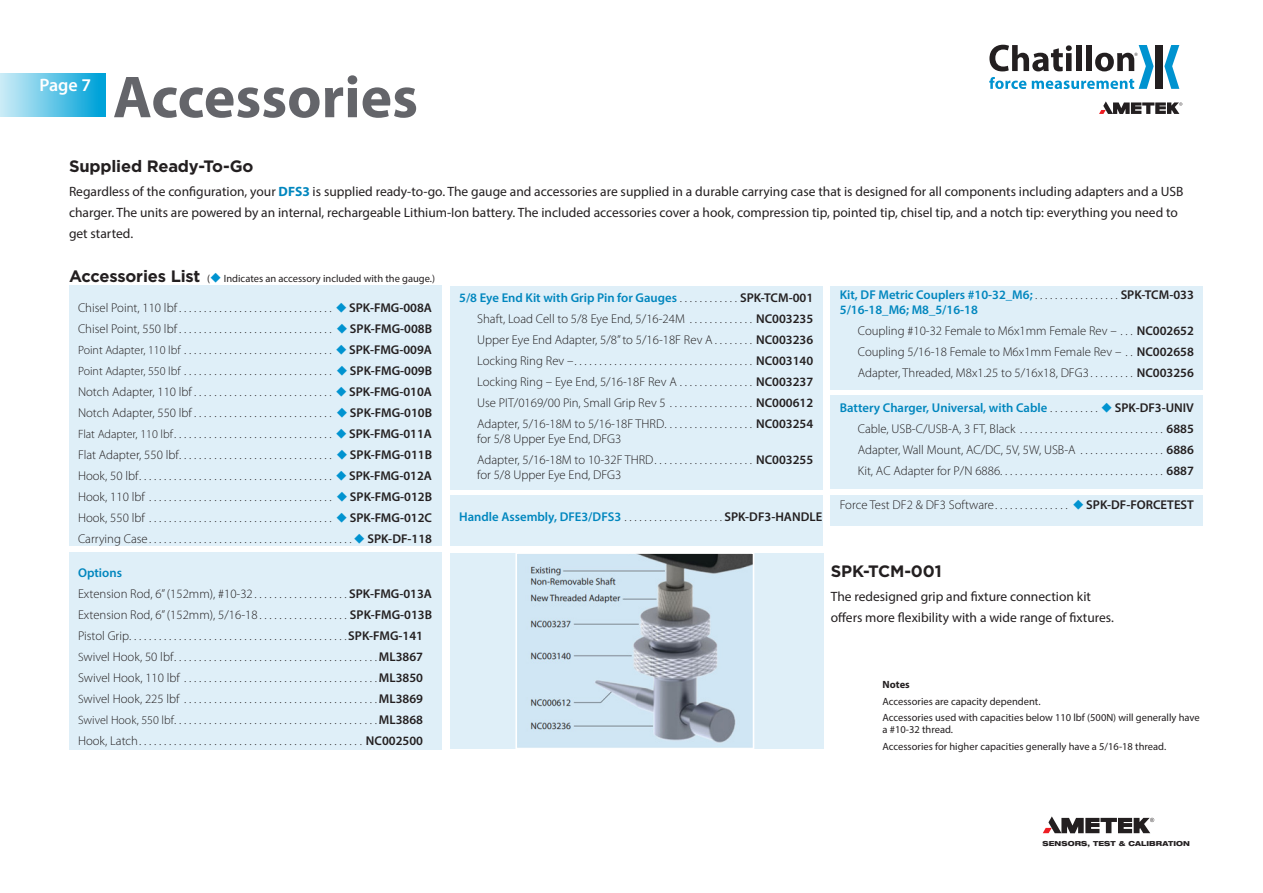
<style>
.page{position:relative;width:1263px;height:893px;background:#fff}
.page>*{position:absolute;margin:0;border:0;box-sizing:border-box;transform-origin:0 0}
.t1{font:700 59.7px "Myriad Pro";color:#64656a}
.t2{font:600 18px "Myriad Pro";color:#fff}
.Body_Copy{font:700 16.5px "Gotham";letter-spacing:-.01em;color:#231f20}
.Body_Copy-2{font:13.5px/21px "Myriad Pro";color:#231f20}
.Specifications{font:300 12.75px/15px "Myriad Pro";color:#231f20}
.Specifications-2{font:600 12.75px/15px "Myriad Pro";color:#0086be}
.Body_Copy-3{font:10.5px/12px "Myriad Pro";color:#231f20}
.Body_Copy-4{font:700 10.5px "Myriad Pro";color:#231f20}
.t3{font:800 expanded 6.9px "Helvetica Neue LT Pro";letter-spacing:.015em;color:#231f20}
.s1{font-weight:700;color:#0086be}
.s2{font-family:"Gotham";font-weight:700;font-size:16.5px}
.s3{color:#0093d0}
.s4{font-weight:600}
.s5{font-size:12px}
.s6{font-weight:300;color:#231f20}
.s7{color:#231f20}
</style>
<div class="page">
<div style="left:831px;top:495px;width:372px;height:31px;background:#dfeff8"></div>
<div style="left:450px;top:286px;width:372px;height:203px;background:#dfeff8"></div>
<div style="left:450px;top:495px;width:372px;height:51px;background:#dfeff8"></div>
<div style="left:69px;top:286px;width:372px;height:260px;background:#dfeff8"></div>
<div style="left:69px;top:553px;width:372px;height:197px;background:#dfeff8"></div>
<div style="left:831px;top:286px;width:372px;height:104px;background:#dfeff8"></div>
<div style="left:831px;top:396px;width:372px;height:93px;background:#dfeff8"></div>
<svg style="left:1043px;top:816px;width:111px;height:17px"></svg>
<svg style="left:1099px;top:101px;width:83px;height:13px"></svg>
<div style="left:1155px;top:45px;width:8px;height:44px;background:#231f20"></div>
<svg style="left:1164px;top:45px;width:15px;height:44px"></svg>
<svg style="left:989px;top:45px;width:164px;height:44px"></svg>
<div style="left:0;top:73px;width:105px;height:44px;background:linear-gradient(to right,#cfedf7,#00a0d7)"></div>
<div style="left:450px;top:553px;width:374px;height:195px;background:#dfeff8"></div>
<img style="left:518px;top:555px;width:233px;height:192px">
<div style="left:515px;top:552px;width:239px;height:198px;border:2px solid #fff"></div>
<p class="t2" style="left:39px;top:74px;width:53px">Page 7</p>
<p class="t1" style="left:113px;top:58px;width:306px">Accessories</p>
<p class="Body_Copy" style="left:69px;top:156px;width:186px">Supplied Ready-To-Go</p>
<p class="Body_Copy-2" style="left:69px;top:181px;width:1116px">Regardless of the configuration, your <span class="s1">DFS3</span> is supplied ready-to-go. The gauge and accessories are supplied in a durable carrying case that is designed for all components including adapters and a USB charger. The units are powered by an internal, rechargeable Lithium-Ion battery. The included accessories cover a hook, compression tip, pointed tip, chisel tip, and a notch tip: everything you need to get started.</p>
<p class="Body_Copy-3" style="left:69px;top:272px;width:368px"><span class="s2">Accessories List</span> (<span class="s3">◆</span> Indicates an accessory included with the gauge.)</p>
<p class="Specifications" style="left:78px;top:300px;width:356px">Chisel Point, 110 lbf . . . . . . . . . . . . . . . . . . . . . . . . . . . . . . . <span class="s3">◆</span> <span class="s4">SPK-FMG-008A</span></p>
<p class="Specifications" style="left:78px;top:321px;width:356px">Chisel Point, 550 lbf . . . . . . . . . . . . . . . . . . . . . . . . . . . . . . . <span class="s3">◆</span> <span class="s4">SPK-FMG-008B</span></p>
<p class="Specifications" style="left:78px;top:342px;width:356px"><span class="s5">Point Adapter, 110 lbf</span> . . . . . . . . . . . . . . . . . . . . . . . . . . . . . . <span class="s3">◆</span> <span class="s4">SPK-FMG-009A</span></p>
<p class="Specifications" style="left:78px;top:363px;width:356px"><span class="s5">Point Adapter, 550 lbf</span> . . . . . . . . . . . . . . . . . . . . . . . . . . . . . . <span class="s3">◆</span> <span class="s4">SPK-FMG-009B</span></p>
<p class="Specifications" style="left:78px;top:384px;width:356px">Notch Adapter, 110 lbf . . . . . . . . . . . . . . . . . . . . . . . . . . . . <span class="s3">◆</span> <span class="s4">SPK-FMG-010A</span></p>
<p class="Specifications" style="left:78px;top:405px;width:356px">Notch Adapter, 550 lbf . . . . . . . . . . . . . . . . . . . . . . . . . . . . <span class="s3">◆</span> <span class="s4">SPK-FMG-010B</span></p>
<p class="Specifications" style="left:78px;top:426px;width:356px"><span class="s5">Flat Adapter, 110 lbf</span> . . . . . . . . . . . . . . . . . . . . . . . . . . . . . . . . <span class="s3">◆</span> <span class="s4">SPK-FMG-011A</span></p>
<p class="Specifications" style="left:78px;top:447px;width:356px">Flat Adapter, 550 lbf . . . . . . . . . . . . . . . . . . . . . . . . . . . . . . . <span class="s3">◆</span> <span class="s4">SPK-FMG-011B</span></p>
<p class="Specifications" style="left:78px;top:468px;width:356px">Hook, 50 lbf . . . . . . . . . . . . . . . . . . . . . . . . . . . . . . . . . . . . . . . <span class="s3">◆</span> <span class="s4">SPK-FMG-012A</span></p>
<p class="Specifications" style="left:78px;top:489px;width:356px">Hook, 110 lbf . . . . . . . . . . . . . . . . . . . . . . . . . . . . . . . . . . . . . <span class="s3">◆</span> <span class="s4">SPK-FMG-012B</span></p>
<p class="Specifications" style="left:78px;top:510px;width:356px">Hook, 550 lbf . . . . . . . . . . . . . . . . . . . . . . . . . . . . . . . . . . . . . <span class="s3">◆</span> <span class="s4">SPK-FMG-012C</span></p>
<p class="Specifications" style="left:78px;top:531px;width:356px">Carrying Case . . . . . . . . . . . . . . . . . . . . . . . . . . . . . . . . . . . . . . . . <span class="s3">◆</span> <span class="s4">SPK-DF-118</span></p>
<p class="Specifications-2" style="left:78px;top:565px;width:46px">Options</p>
<p class="Specifications" style="left:78px;top:586px;width:356px">Extension Rod, 6” (152mm), #10-32 . . . . . . . . . . . . . . . . . . <span class="s4">SPK-FMG-013A</span></p>
<p class="Specifications" style="left:78px;top:607px;width:356px">Extension Rod, 6” (152mm), 5/16-18 . . . . . . . . . . . . . . . . . . <span class="s4">SPK-FMG-013B</span></p>
<p class="Specifications" style="left:78px;top:628px;width:347px">Pistol Grip............................................<span class="s4">SPK-FMG-141</span></p>
<p class="Specifications" style="left:78px;top:649px;width:347px"><span class="s5">S</span>wivel Hook, 50 lbf . . . . . . . . . . . . . . . . . . . . . . . . . . . . . . . . . . . . . . . . <span class="s4">ML3867</span></p>
<p class="Specifications" style="left:78px;top:670px;width:347px">Swivel Hook, 110 lbf . . . . . . . . . . . . . . . . . . . . . . . . . . . . . . . . . . . . . . <span class="s4">ML3850</span></p>
<p class="Specifications" style="left:78px;top:691px;width:347px"><span class="s5">S</span>wivel Hook, 225 lbf . . . . . . . . . . . . . . . . . . . . . . . . . . . . . . . . . . . . . . <span class="s4">ML3869</span></p>
<p class="Specifications" style="left:78px;top:712px;width:347px"><span class="s5">Swivel Hook, 550 lbf</span> . . . . . . . . . . . . . . . . . . . . . . . . . . . . . . . . . . . . . . . . <span class="s4">ML3868</span></p>
<p class="Specifications" style="left:78px;top:733px;width:347px">Hook, Latch . . . . . . . . . . . . . . . . . . . . . . . . . . . . . . . . . . . . . . . . . . . . . <span class="s4">NC002500</span></p>
<p class="Specifications-2" style="left:840px;top:287px;width:355px">Kit, DF Metric Couplers #10-32_M6; <span class="s6">. . . . . . . . . . . . . . . . .</span> <span class="s7">SPK-TCM-033<br></span>5/16-18_M6; M8_5/16-18</p>
<p class="Specifications" style="left:858px;top:323px;width:338px">Coupling #10-32 Female to M6x1mm Female Rev – . . . <span class="s4">NC002652</span></p>
<p class="Specifications" style="left:858px;top:344px;width:338px">Coupling 5/16-18 Female to M6x1mm Female Rev – . . <span class="s4">NC002658</span></p>
<p class="Specifications" style="left:858px;top:365px;width:338px">Adapter, Threaded, M8x1.25 to 5/16x18, DFG3 . . . . . . . . . <span class="s4">NC003256</span></p>
<p class="Specifications-2" style="left:840px;top:400px;width:356px">Battery Charger, Universal, with Cable <span class="s6">. . . . . . . . . .</span> <span class="s3">◆</span> <span class="s7">SPK-DF3-UNIV</span></p>
<p class="Specifications" style="left:858px;top:421px;width:338px">Cable, USB-C/USB-A, 3 FT, Black . . . . . . . . . . . . . . . . . . . . . . . . . . . . . <span class="s4">6885</span></p>
<p class="Specifications" style="left:858px;top:442px;width:338px">Adapter, Wall Mount, AC/DC, 5V, 5W, USB-A . . . . . . . . . . . . . . . . . <span class="s4">6886</span></p>
<p class="Specifications" style="left:858px;top:463px;width:338px">Kit, AC Adapter for P/N 6886.................................<span class="s4">6887</span></p>
<p class="Specifications" style="left:840px;top:497px;width:356px">Force Test DF2 &amp; DF3 Software . . . . . . . . . . . . . . . <span class="s3">◆</span> <span class="s4">SPK-DF-FORCETEST</span></p>
<p class="Specifications-2" style="left:459px;top:290px;width:355px">5/8 Eye End Kit with Grip Pin for Gauges <span class="s6">. . . . . . . . . . . .</span> <span class="s7">SPK-TCM-001</span></p>
<p class="Specifications" style="left:477px;top:311px;width:338px">Shaft, Load Cell to 5/8 Eye End, 5/16-24M . . . . . . . . . . . . . <span class="s4">NC003235</span></p>
<p class="Specifications" style="left:477px;top:332px;width:338px">Upper Eye End Adapter, 5/8” to 5/16-18F Rev A . . . . . . . . <span class="s4">NC003236</span></p>
<p class="Specifications" style="left:477px;top:353px;width:338px">Locking Ring Rev – . . . . . . . . . . . . . . . . . . . . . . . . . . . . . . . . . . . . <span class="s4">NC003140</span></p>
<p class="Specifications" style="left:477px;top:374px;width:338px">Locking Ring – Eye End, 5/16-18F Rev A . . . . . . . . . . . . . . . <span class="s4">NC003237</span></p>
<p class="Specifications" style="left:477px;top:395px;width:338px">Use PIT/0169/00 Pin, Small Grip Rev 5 . . . . . . . . . . . . . . . . . <span class="s4">NC000612</span></p>
<p class="Specifications" style="left:477px;top:416px;width:338px">Adapter, 5/16-18M to 5/16-18F THRD . . . . . . . . . . . . . . . . . . <span class="s4">NC003254 </span>for 5/8 Upper Eye End, DFG3</p>
<p class="Specifications" style="left:477px;top:452px;width:338px">Adapter, 5/16-18M to 10-32F THRD . . . . . . . . . . . . . . . . . . . . <span class="s4">NC003255 </span>for 5/8 Upper Eye End, DFG3</p>
<p class="Specifications-2" style="left:459px;top:509px;width:365px">Handle Assembly, DFE3/DFS3 <span class="s6">. . . . . . . . . . . . . . . . . . .</span> <span class="s7">SPK-DF3-HANDLE</span></p>
<p class="Body_Copy" style="left:831px;top:561px;width:112px">SPK-TCM-001</p>
<p class="Body_Copy-2" style="left:831px;top:586px;width:285px">The redesigned grip and fixture connection kit offers more flexibility with a wide range of fixtures.</p>
<p class="Body_Copy-4" style="left:883px;top:678px;width:29px">Notes</p>
<p class="Body_Copy-3" style="left:883px;top:695px;width:159px">Accessories are capacity dependent.</p>
<p class="Body_Copy-3" style="left:883px;top:712px;width:319px">Accessories used with capacities below 110 lbf (500N) will generally have a #10-32 thread.</p>
<p class="Body_Copy-3" style="left:883px;top:740px;width:285px">Accessories for higher capacities generally have a 5/16-18 thread.</p>
<p class="t3" style="left:1042px;top:839px;width:149px">SENSORS, TEST &amp; CALIBRATION</p>
</div>
